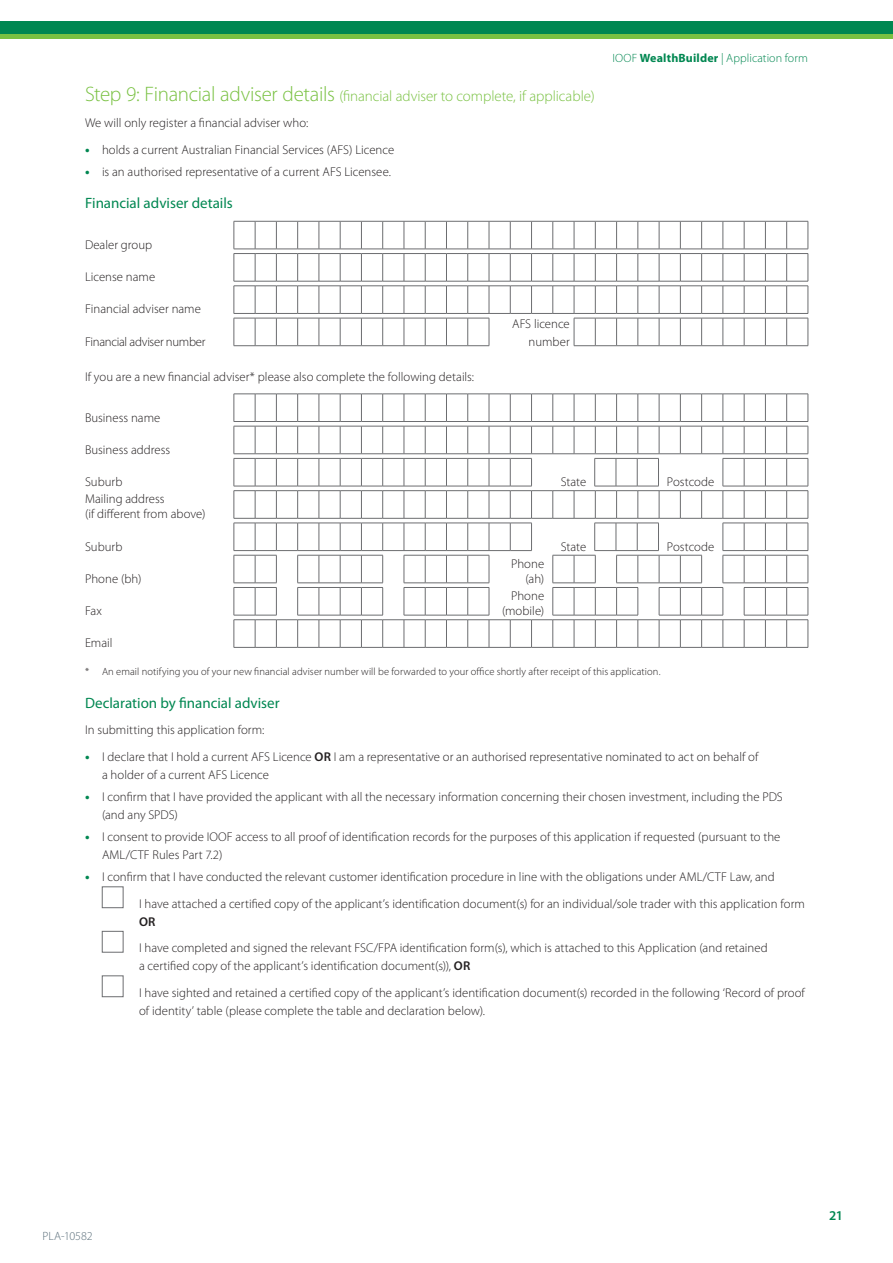
<style>
.page{position:relative;width:893px;height:1263px;background:#fff}
.page>*{position:absolute;margin:0;border:0;box-sizing:border-box;transform-origin:0 0}
.t1{font:300 15px "Myriad Pro";letter-spacing:-.005em;color:#79c142}
.t2{font:15px "Myriad Pro";color:#008751}
.t3{font:600 13.5px "Myriad Pro";color:#008751}
.t4{font:300 12.75px/18px "Myriad Pro";letter-spacing:.005em;color:#231f20}
.t5{font:300 12.75px "Myriad Pro";letter-spacing:-.025em;color:#231f20}
.t6{font:600 12.75px "Myriad Pro";color:#231f20}
.t7{font:300 12px "Myriad Pro";letter-spacing:.01em;color:#008751}
.t8{font:300 12px "Myriad Pro";letter-spacing:-.005em;color:#5b6f7b}
.t9{font:300 10.5px "Myriad Pro";letter-spacing:.01em;color:#231f20}
.s1{font-size:21px}
.s2{font-weight:700;font-size:13.5px;color:#008751}
.s3{font-weight:700}
.s4{font-weight:600}
</style>
<div class="page">
<div style="left:0;top:21px;width:893px;height:13px;background:#008751"></div>
<hr style="left:0;top:34px;width:893px;height:4px;background:#79c142">
<svg style="left:233px;top:221px;width:576px;height:125px"></svg>
<svg style="left:233px;top:394px;width:576px;height:254px"></svg>
<div style="left:102px;top:887px;width:21px;height:21px;background:#fff;border:1px solid #6c6d70"></div>
<div style="left:102px;top:931px;width:21px;height:21px;background:#fff;border:1px solid #6c6d70"></div>
<div style="left:102px;top:976px;width:21px;height:21px;background:#fff;border:1px solid #6c6d70"></div>
<p class="t1" style="left:85px;top:87px;width:511px"><span class="s1">Step 9: Financial adviser details</span> (financial adviser to complete, if applicable)</p>
<p class="t4" style="left:85px;top:114px;width:225px">We will only register a financial adviser who:</p>
<p class="t4" style="left:85px;top:140px;width:311px"><span class="s2">•</span> holds a current Australian Financial Services (AFS) Licence</p>
<p class="t4" style="left:85px;top:163px;width:307px"><span class="s2">•</span> is an authorised representative of a current AFS Licensee.</p>
<p class="t2" style="left:85px;top:194px;width:149px">Financial adviser details</p>
<p class="t4" style="left:85px;top:236px;width:69px">Dealer group</p>
<p class="t4" style="left:85px;top:268px;width:72px">License name</p>
<p class="t4" style="left:85px;top:300px;width:117px">Financial adviser name</p>
<p class="t5" style="left:85px;top:334px;width:122px">Financial adviser number</p>
<p class="t4" style="left:512px;top:314px;width:59px;text-align:right">AFS licence number</p>
<p class="t7" style="left:613px;top:51px;width:197px">IOOF <span class="s3">WealthBuilder</span> | Application form</p>
<p class="t4" style="left:85px;top:368px;width:391px">If you are a new financial adviser* please also complete the following details:</p>
<p class="t4" style="left:85px;top:408px;width:77px">Business name</p>
<p class="t4" style="left:85px;top:440px;width:87px">Business address</p>
<p class="t4" style="left:85px;top:473px;width:39px">Suburb</p>
<p class="t4" style="left:561px;top:473px;width:27px">State</p>
<p class="t4" style="left:667px;top:473px;width:49px">Postcode</p>
<p class="t4" style="left:85px;top:491px;width:122px;line-height:15px">Mailing address<br>(if different from above)</p>
<p class="t4" style="left:85px;top:537px;width:39px">Suburb</p>
<p class="t4" style="left:561px;top:537px;width:27px">State</p>
<p class="t4" style="left:667px;top:537px;width:49px">Postcode</p>
<p class="t4" style="left:85px;top:569px;width:58px">Phone (bh)</p>
<p class="t4" style="left:511px;top:556px;width:35px;line-height:15px;text-align:right">Phone (ah)</p>
<p class="t4" style="left:85px;top:602px;width:18px">Fax</p>
<p class="t4" style="left:502px;top:588px;width:44px;line-height:15px;text-align:right">Phone (mobile)</p>
<p class="t4" style="left:85px;top:634px;width:29px">Email</p>
<p class="t9" style="left:85px;top:665px;width:577px">* An email notifying you of your new financial adviser number will be forwarded to your office shortly after receipt of this application.</p>
<p class="t2" style="left:85px;top:693px;width:196px">Declaration by financial adviser</p>
<p class="t4" style="left:85px;top:721px;width:181px">In submitting this application form:</p>
<p class="t4" style="left:102px;top:747px;width:658px;text-indent:-17px"><span class="s2">•</span> I declare that I hold a current AFS Licence <span class="s4">OR</span> I am a representative or an authorised representative nominated to act on behalf of a holder of a current AFS Licence</p>
<p class="t4" style="left:102px;top:787px;width:682px;text-indent:-17px"><span class="s2">•</span> I confirm that I have provided the applicant with all the necessary information concerning their chosen investment, including the PDS (and any SPDS)</p>
<p class="t4" style="left:102px;top:828px;width:680px;text-indent:-17px"><span class="s2">•</span> I consent to provide IOOF access to all proof of identification records for the purposes of this application if requested (pursuant to the<br>AML/CTF Rules Part 7.2)</p>
<p class="t4" style="left:139px;top:864px;width:667px;line-height:26.5px;text-indent:-54px"><span class="s2">•</span> I confirm that I have conducted the relevant customer identification procedure in line with the obligations under AML/CTF Law, and<br>I have attached a certified copy of the applicant’s identification document(s) for an individual/sole trader with this application form</p>
<p class="t6" style="left:139px;top:913px;width:18px">OR</p>
<p class="t4" style="left:139px;top:939px;width:630px">I have completed and signed the relevant FSC/FPA identification form(s), which is attached to this Application (and retained a certified copy of the applicant’s identification document(s)), <span class="s4">OR</span></p>
<p class="t4" style="left:139px;top:983px;width:667px">I have sighted and retained a certified copy of the applicant’s identification document(s) recorded in the following ‘Record of proof of identity’ table (please complete the table and declaration below).</p>
<p class="t8" style="left:43px;top:1229px;width:52px">PLA-10582</p>
<p class="t3" style="left:829px;top:1207px;width:15px">21</p>
</div>
